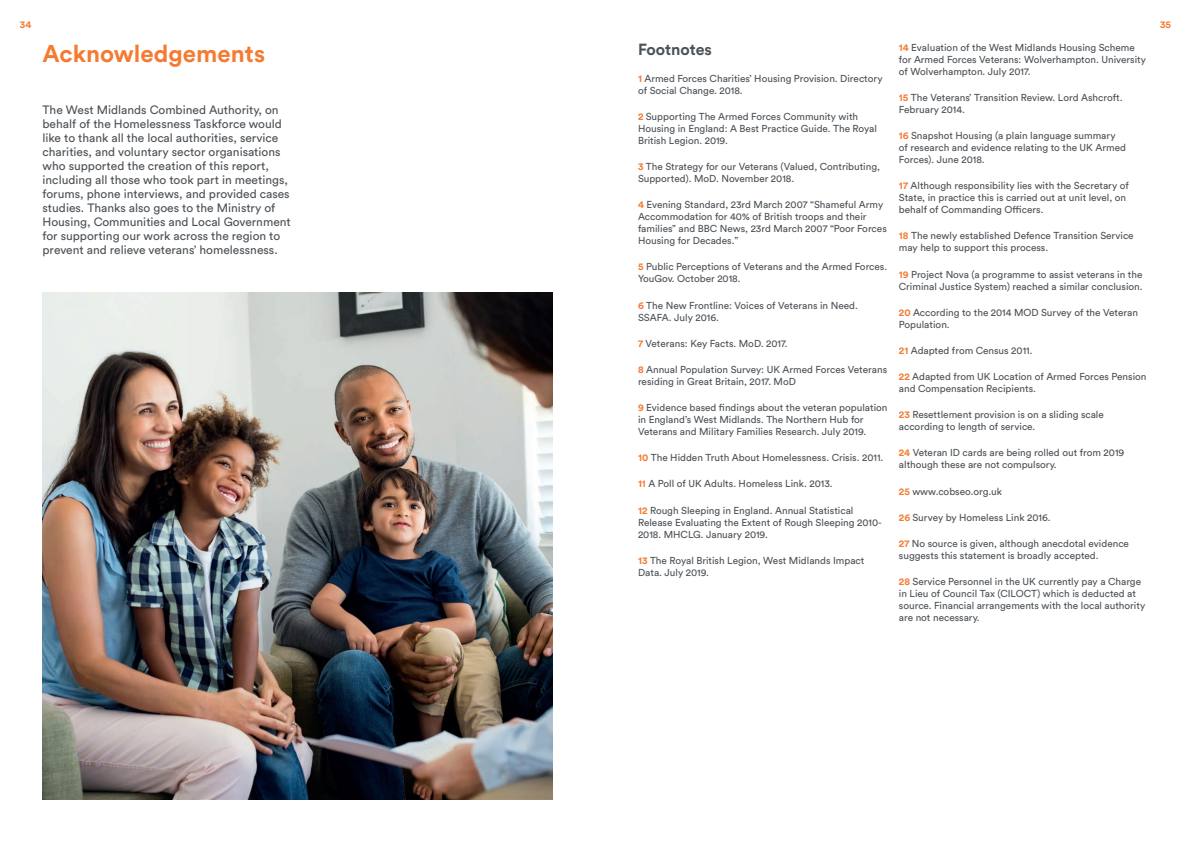
<style>
.page{position:relative;width:1191px;height:842px;background:#fff}
.page>*{position:absolute;margin:0;border:0;box-sizing:border-box;transform-origin:0 0}
.t1{font:700 24px "Circular Std";color:#f47b31}
.t2{font:700 16px "Circular Std";color:#4b5156}
.t3{font:12px/14px "Circular Std";color:#4b5156}
.t4{font:10px/12px "Circular Std";color:#4b5156}
.t5{font:700 10px "Circular Std";color:#f47b31}
.s1{font-weight:700;color:#f47b31}
</style>
<div class="page">
<img style="left:43px;top:293px;width:510px;height:506px">
<p class="t5" style="left:20px;top:18px;width:13px">34</p>
<p class="t5" style="left:1160px;top:18px;width:13px">35</p>
<p class="t1" style="left:43px;top:38px;width:224px">Acknowledgements</p>
<p class="t3" style="left:43px;top:103px;width:250px">The West Midlands Combined Authority, on behalf of the Homelessness Taskforce would like to thank all the local authorities, service charities, and voluntary sector organisations who supported the creation of this report, including all those who took part in meetings, forums, phone interviews, and provided cases studies. Thanks also goes to the Ministry of Housing, Communities and Local Government for supporting our work across the region to prevent and relieve veterans’ homelessness.</p>
<p class="t2" style="left:638px;top:40px;width:75px">Footnotes</p>
<p class="t4" style="left:638px;top:72px;width:246px"><span class="s1">1</span> Armed Forces Charities’ Housing Provision. Directory of Social Change. 2018.</p>
<p class="t4" style="left:638px;top:110px;width:240px"><span class="s1">2</span> Supporting The Armed Forces Community with<br>Housing in England: A Best Practice Guide. The Royal<br>British Legion. 2019.</p>
<p class="t4" style="left:638px;top:160px;width:244px"><span class="s1">3</span> The Strategy for our Veterans (Valued, Contributing,<br>Supported). MoD. November 2018.</p>
<p class="t4" style="left:638px;top:199px;width:250px"><span class="s1">4</span> Evening Standard, 23rd March 2007 “Shameful Army Accommodation for 40% of British troops and their families” and BBC News, 23rd March 2007 “Poor Forces Housing for Decades.”</p>
<p class="t4" style="left:638px;top:261px;width:251px"><span class="s1">5</span> Public Perceptions of Veterans and the Armed Forces.<br>YouGov. October 2018.</p>
<p class="t4" style="left:638px;top:299px;width:221px"><span class="s1">6</span> The New Frontline: Voices of Veterans in Need.<br>SSAFA. July 2016.</p>
<p class="t4" style="left:638px;top:337px;width:151px"><span class="s1">7</span> Veterans: Key Facts. MoD. 2017.</p>
<p class="t4" style="left:638px;top:363px;width:251px"><span class="s1">8</span> Annual Population Survey: UK Armed Forces Veterans residing in Great Britain, 2017. MoD</p>
<p class="t4" style="left:638px;top:401px;width:251px"><span class="s1">9</span> Evidence based findings about the veteran population in England’s West Midlands. The Northern Hub for<br>Veterans and Military Families Research. July 2019.</p>
<p class="t4" style="left:638px;top:452px;width:247px"><span class="s1">10</span> The Hidden Truth About Homelessness. Crisis. 2011.</p>
<p class="t4" style="left:638px;top:478px;width:196px"><span class="s1">11</span> A Poll of UK Adults. Homeless Link. 2013.</p>
<p class="t4" style="left:638px;top:504px;width:245px"><span class="s1">12</span> Rough Sleeping in England. Annual Statistical<br>Release Evaluating the Extent of Rough Sleeping 2010-<br>2018. MHCLG. January 2019.</p>
<p class="t4" style="left:638px;top:554px;width:228px"><span class="s1">13</span> The Royal British Legion, West Midlands Impact<br>Data. July 2019.</p>
<p class="t4" style="left:899px;top:41px;width:249px"><span class="s1">14</span> Evaluation of the West Midlands Housing Scheme for Armed Forces Veterans: Wolverhampton. University of Wolverhampton. July 2017.</p>
<p class="t4" style="left:899px;top:91px;width:225px"><span class="s1">15</span> The Veterans’ Transition Review. Lord Ashcroft.<br>February 2014.</p>
<p class="t4" style="left:899px;top:129px;width:228px"><span class="s1">16</span> Snapshot Housing (a plain language summary of research and evidence relating to the UK Armed<br>Forces). June 2018.</p>
<p class="t4" style="left:899px;top:179px;width:231px"><span class="s1">17</span> Although responsibility lies with the Secretary of<br>State, in practice this is carried out at unit level, on behalf of Commanding Officers.</p>
<p class="t4" style="left:899px;top:230px;width:236px"><span class="s1">18</span> The newly established Defence Transition Service may help to support this process.</p>
<p class="t4" style="left:899px;top:268px;width:245px"><span class="s1">19</span> Project Nova (a programme to assist veterans in the<br>Criminal Justice System) reached a similar conclusion.</p>
<p class="t4" style="left:899px;top:306px;width:240px"><span class="s1">20</span> According to the 2014 MOD Survey of the Veteran<br>Population.</p>
<p class="t4" style="left:899px;top:344px;width:135px"><span class="s1">21</span> Adapted from Census 2011.</p>
<p class="t4" style="left:899px;top:370px;width:249px"><span class="s1">22</span> Adapted from UK Location of Armed Forces Pension and Compensation Recipients.</p>
<p class="t4" style="left:899px;top:409px;width:206px"><span class="s1">23</span> Resettlement provision is on a sliding scale according to length of service.</p>
<p class="t4" style="left:899px;top:447px;width:227px"><span class="s1">24</span> Veteran ID cards are being rolled out from 2019 although these are not compulsory.</p>
<p class="t4" style="left:899px;top:485px;width:105px"><span class="s1">25</span> www.cobseo.org.uk</p>
<p class="t4" style="left:899px;top:511px;width:153px"><span class="s1">26</span> Survey by Homeless Link 2016.</p>
<p class="t4" style="left:899px;top:537px;width:232px"><span class="s1">27</span> No source is given, although anecdotal evidence suggests this statement is broadly accepted.</p>
<p class="t4" style="left:899px;top:575px;width:248px"><span class="s1">28</span> Service Personnel in the UK currently pay a Charge in Lieu of Council Tax (CILOCT) which is deducted at source. Financial arrangements with the local authority are not necessary.</p>
</div>
